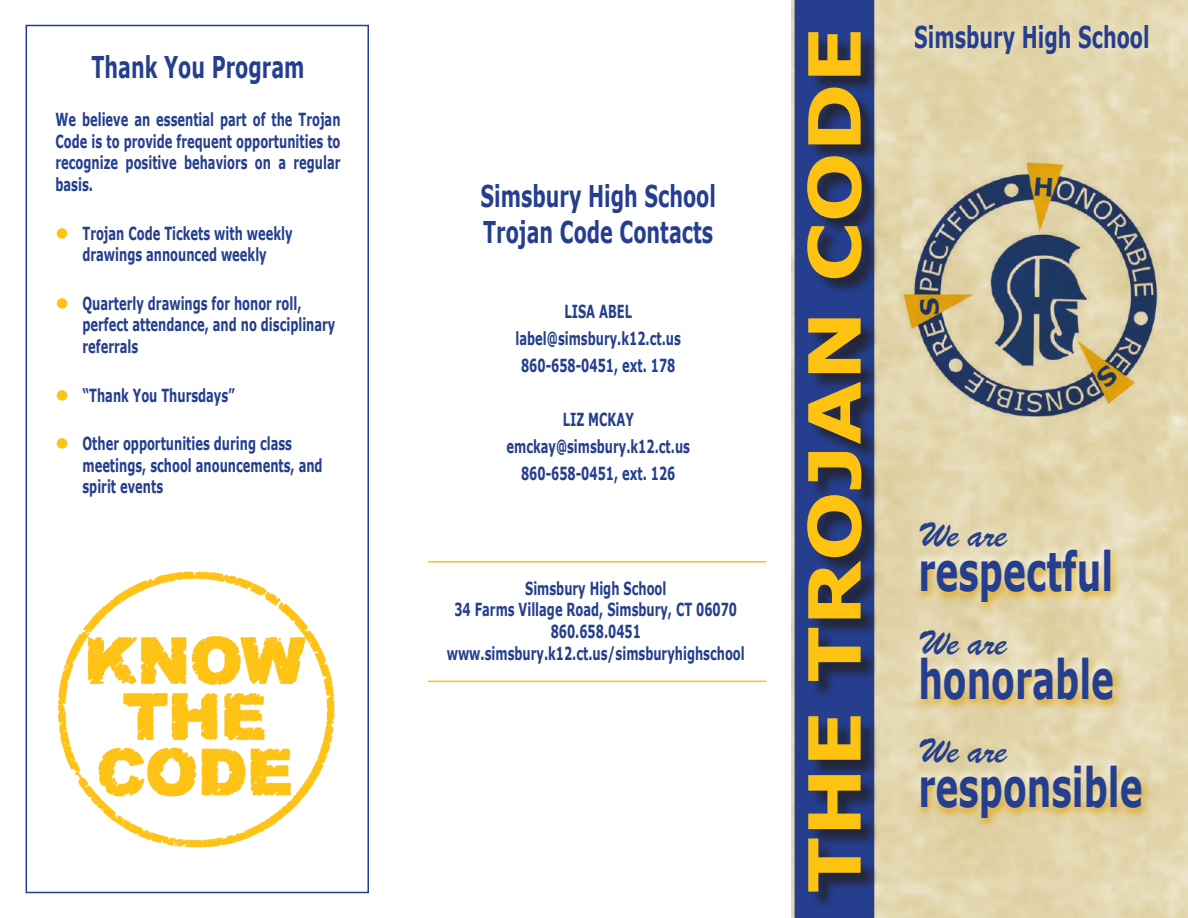
<style>
.page{position:relative;width:1188px;height:918px;background:#fff}
.page>*{position:absolute;margin:0;border:0;box-sizing:border-box;transform-origin:0 0}
.t1{font:700 72px "Verdana";color:#fec210;scale:1.15 1}
.t2{font:700 54px "Verdana";color:#253f8e;scale:.64 1}
.t3{font:34.5px "Artisan";color:#253f8e}
.t4{font:700 30px/36px "Verdana";color:#253f8e;scale:.64 1}
.t5{font:700 18px/21.6px "Verdana";color:#253f8e;text-align:center;scale:.64 1}
.s1{color:#fec210}
</style>
<div class="page">
<img style="left:792px;top:0;width:396px;height:918px">
<div style="left:795px;top:0;width:79px;height:918px;background:#253f8e"></div>
<div style="left:809px;top:35px;width:71px;height:875px;background:#231f20;opacity:.75"></div>
<img style="left:900px;top:157px;width:261px;height:264px">
<div style="left:908px;top:537px;width:211px;height:70px;background:#fff;opacity:.75"></div>
<div style="left:912px;top:544px;width:211px;height:71px;background:#fec210;opacity:.75"></div>
<div style="left:908px;top:646px;width:211px;height:58px;background:#fff;opacity:.75"></div>
<div style="left:912px;top:652px;width:214px;height:61px;background:#fec210;opacity:.75"></div>
<div style="left:908px;top:754px;width:239px;height:69px;background:#fff;opacity:.75"></div>
<div style="left:912px;top:760px;width:242px;height:71px;background:#fec210;opacity:.75"></div>
<hr style="left:428px;top:561px;width:338px;height:2px;background:#fec210">
<hr style="left:428px;top:681px;width:338px;height:1px;background:#fec210">
<div style="left:26px;top:25px;width:343px;height:868px;border:2px solid #253f8e"></div>
<img style="left:58px;top:571px;width:277px;height:277px">
<h3 class="t4" style="left:91px;top:48px;width:335px">Thank You Program</h3>
<p class="t5" style="left:55px;top:109px;width:447px;text-align:justify">We believe an essential part of the Trojan Code is to provide frequent opportunities to recognize positive behaviors on a regular basis.</p>
<p class="t5" style="left:55px;top:222px;width:372px"><span class="s1">●</span> Trojan Code Tickets with weekly drawings announced weekly</p>
<p class="t5" style="left:82px;top:292px;width:397px;text-align:left;text-indent:-27px"><span class="s1">●</span> Quarterly drawings for honor roll, perfect attendance, and no disciplinary referrals</p>
<p class="t5" style="left:55px;top:384px;width:282px"><span class="s1">●</span> “Thank You Thursdays”</p>
<p class="t5" style="left:82px;top:433px;width:377px;text-align:left;text-indent:-27px"><span class="s1">●</span> Other opportunities during class meetings, school anouncements, and spirit events</p>
<h3 class="t4" style="left:481px;top:178px;width:369px">Simsbury High School<br>Trojan Code Contacts</h3>
<p class="t5" style="left:516px;top:297px;width:260px;line-height:27px">LISA ABEL label@simsbury.k12.ct.us<br>860-658-0451, ext. 178</p>
<p class="t5" style="left:506px;top:405px;width:288px;line-height:27px">LIZ MCKAY emckay@simsbury.k12.ct.us<br>860-658-0451, ext. 126</p>
<p class="t5" style="left:447px;top:577px;width:467px">Simsbury High School<br>34 Farms Village Road, Simsbury, CT 06070<br>860.658.0451 www.simsbury.k12.ct.us/simsburyhighschool</p>
<h1 class="t1" style="left:783px;top:893px;width:755px;rotate:-90deg">THE TROJAN CODE</h1>
<h3 class="t4" style="left:914px;top:18px;width:369px">Simsbury High School</h3>
<h3 class="t3" style="left:918px;top:514px;width:90px">We are</h3>
<h2 class="t2" style="left:918px;top:533px;width:306px">respectful</h2>
<h3 class="t3" style="left:918px;top:622px;width:90px">We are</h3>
<h2 class="t2" style="left:918px;top:641px;width:308px">honorable</h2>
<h3 class="t3" style="left:918px;top:730px;width:90px">We are</h3>
<h2 class="t2" style="left:918px;top:749px;width:352px">responsible</h2>
</div>
